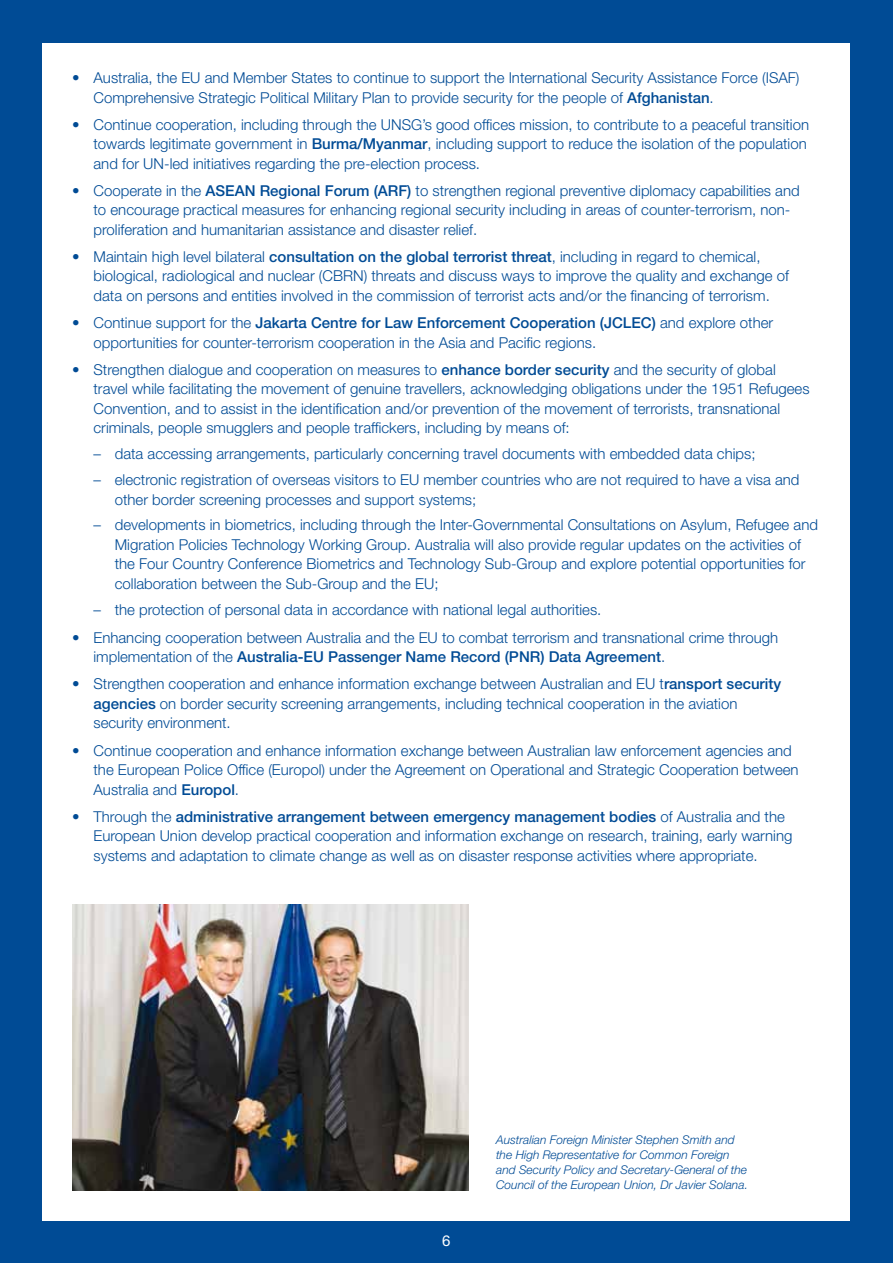
<style>
.page{position:relative;width:893px;height:1263px;background:#004b95}
.page>*{position:absolute;margin:0;border:0;box-sizing:border-box;transform-origin:0 0}
.t1{font:300 15px/19.5px "Helvetica Neue LT Std";color:#004b95}
.t2{font:15px "Helvetica Neue LT Std";color:#fff}
.t3{font:italic 300 12px/15px "Helvetica Neue LT Std";color:#004b95}
.s1{font-weight:500}
</style>
<div class="page">
<div style="left:43px;top:43px;width:807px;height:1177px;background:#fff"></div>
<img style="left:72px;top:905px;width:397px;height:286px">
<p class="t1" style="left:94px;top:68px;width:707px;text-indent:-21px">• Australia, the EU and Member States to continue to support the International Security Assistance Force (ISAF)<br>Comprehensive Strategic Political Military Plan to provide security for the people of <span class="s1">Afghanistan</span>.</p>
<p class="t1" style="left:94px;top:114px;width:717px;text-indent:-21px">• Continue cooperation, including through the UNSG’s good offices mission, to contribute to a peaceful transition towards legitimate government in <span class="s1">Burma/Myanmar</span>, including support to reduce the isolation of the population and for UN-led initiatives regarding the pre-election process.</p>
<p class="t1" style="left:94px;top:180px;width:708px;text-indent:-21px">• Cooperate in the <span class="s1">ASEAN Regional Forum (ARF)</span> to strengthen regional preventive diplomacy capabilities and to encourage practical measures for enhancing regional security including in areas of counter-terrorism, non&shy;proliferation and humanitarian assistance and disaster relief.</p>
<p class="t1" style="left:94px;top:247px;width:697px;text-indent:-21px">• Maintain high level bilateral <span class="s1">consultation on the global terrorist threat</span>, including in regard to chemical, biological, radiological and nuclear (CBRN) threats and discuss ways to improve the quality and exchange of data on persons and entities involved in the commission of terrorist acts and/or the financing of terrorism.</p>
<p class="t1" style="left:94px;top:313px;width:681px;text-indent:-21px">• Continue support for the <span class="s1">Jakarta Centre for Law Enforcement Cooperation (JCLEC)</span> and explore other opportunities for counter-terrorism cooperation in the Asia and Pacific regions.</p>
<p class="t1" style="left:94px;top:359px;width:718px;text-indent:-21px">• Strengthen dialogue and cooperation on measures to <span class="s1">enhance border security</span> and the security of global travel while facilitating the movement of genuine travellers, acknowledging obligations under the 1951 Refugees Convention, and to assist in the identification and/or prevention of the movement of terrorists, transnational criminals, people smugglers and people traffickers, including by means of:</p>
<p class="t1" style="left:94px;top:444px;width:663px">– data accessing arrangements, particularly concerning travel documents with embedded data chips;</p>
<p class="t1" style="left:115px;top:470px;width:686px;text-indent:-21px">– electronic registration of overseas visitors to EU member countries who are not required to have a visa and other border screening processes and support systems;</p>
<p class="t1" style="left:115px;top:515px;width:705px;text-indent:-21px">– developments in biometrics, including through the Inter-Governmental Consultations on Asylum, Refugee and Migration Policies Technology Working Group. Australia will also provide regular updates on the activities of the Four Country Conference Biometrics and Technology Sub-Group and explore potential opportunities for collaboration between the Sub-Group and the EU;</p>
<p class="t1" style="left:94px;top:599px;width:509px">– the protection of personal data in accordance with national legal authorities.</p>
<p class="t1" style="left:94px;top:627px;width:686px;text-indent:-21px">• Enhancing cooperation between Australia and the EU to combat terrorism and transnational crime through implementation of the <span class="s1">Australia-EU Passenger Name Record (PNR) Data Agreement</span>.</p>
<p class="t1" style="left:94px;top:674px;width:689px;text-indent:-21px">• Strengthen cooperation and enhance information exchange between Australian and EU t<span class="s1">ransport security agencies</span> on border security screening arrangements, including technical cooperation in the aviation security environment.</p>
<p class="t1" style="left:94px;top:740px;width:707px;text-indent:-21px">• Continue cooperation and enhance information exchange between Australian law enforcement agencies and the European Police Office (Europol) under the Agreement on Operational and Strategic Cooperation between<br>Australia and <span class="s1">Europol</span>.</p>
<p class="t1" style="left:94px;top:806px;width:700px;text-indent:-21px">• Through the <span class="s1">administrative arrangement between emergency management bodies</span> of Australia and the<br>European Union develop practical cooperation and information exchange on research, training, early warning systems and adaptation to climate change as well as on disaster response activities where appropriate.</p>
<p class="t2" style="left:442px;top:1231px;width:10px">6</p>
<p class="t3" style="left:496px;top:1132px;width:253px">Australian Foreign Minister Stephen Smith and the High Representative for Common Foreign and Security Policy and Secretary-General of the Council of the European Union, Dr Javier Solana.</p>
</div>
